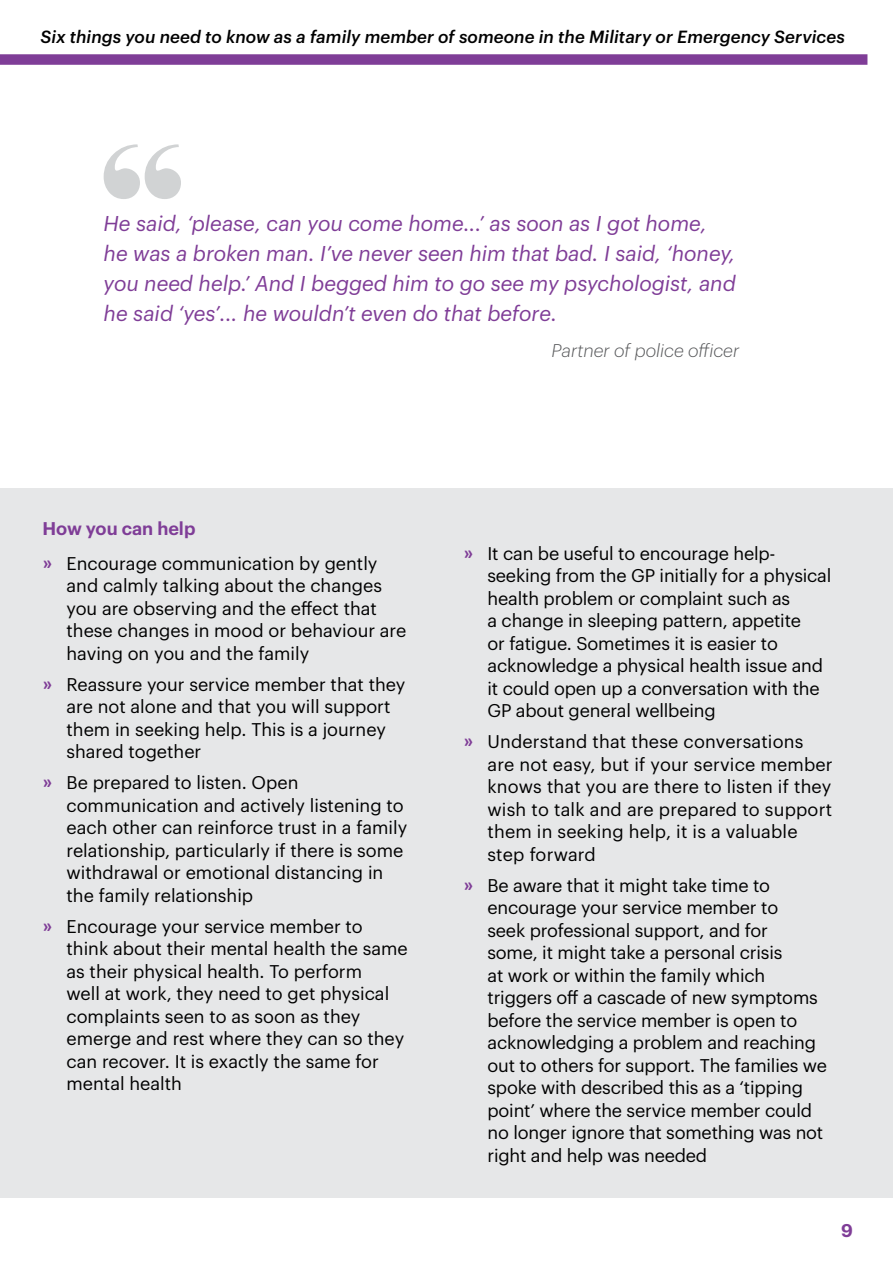
<style>
.page{position:relative;width:893px;height:1263px;background:#fff}
.page>*{position:absolute;margin:0;border:0;box-sizing:border-box;transform-origin:0 0}
.t1{font:italic 21px/30px "Graphik";color:#7f3d97}
.t2{font:18px/22.5px "Graphik";color:#000}
.t3{font:italic 300 18px "Graphik";color:#58595b}
.t4{font:600 18px "Graphik";color:#7f3d97}
.t5{font:italic 500 17.25px "Graphik";letter-spacing:.005em;color:#000}
.s1{font-weight:600;color:#7f3d97}
.s2{font-family:"Calibri";font-weight:700;color:#7f3d97}
</style>
<div class="page">
<div style="left:0;top:54px;width:867px;height:11px;background:#7f3d97"></div>
<div style="left:0;top:488px;width:893px;height:709px;background:#e6e7e8"></div>
<svg style="left:104px;top:144px;width:77px;height:55px"></svg>
<p class="t5" style="left:41px;top:24px;width:806px">Six things you need to know as a family member of someone in the Military or Emergency Services</p>
<p class="t1" style="left:104px;top:207px;width:634px">He said, ‘please, can you come home...’ as soon as I got home, he was a broken man. I’ve never seen him that bad. I said, ‘honey, you need help.’ And I begged him to go see my psychologist, and he said ‘yes’... he wouldn’t even do that before.</p>
<p class="t3" style="left:551px;top:337px;width:189px">Partner of police officer</p>
<p class="t2" style="left:43px;top:509px;width:336px;line-height:35.2px"><span class="s1">How you can help<br></span><span class="s2">»</span> Encourage communication by gently</p>
<p class="t2" style="left:67px;top:573px;width:341px">and calmly talking about the changes you are observing and the effect that these changes in mood or behaviour are having on you and the family</p>
<p class="t2" style="left:67px;top:672px;width:340px;text-indent:-24px"><span class="s2">»</span> Reassure your service member that they are not alone and that you will support them in seeking help. This is a journey shared together</p>
<p class="t2" style="left:67px;top:770px;width:342px;text-indent:-24px"><span class="s2">»</span> Be prepared to listen. Open communication and actively listening to each other can reinforce trust in a family relationship, particularly if there is some withdrawal or emotional distancing in the family relationship</p>
<p class="t2" style="left:67px;top:914px;width:343px;text-indent:-24px"><span class="s2">»</span> Encourage your service member to think about their mental health the same as their physical health. To perform<br>well at work, they need to get physical complaints seen to as soon as they emerge and rest where they can so they can recover. It is exactly the same for mental health</p>
<p class="t2" style="left:487px;top:540px;width:345px;text-indent:-24px"><span class="s2">»</span> It can be useful to encourage help&shy;seeking from the GP initially for a physical health problem or complaint such as<br>a change in sleeping pattern, appetite<br>or fatigue. Sometimes it is easier to acknowledge a physical health issue and it could open up a conversation with the GP about general wellbeing</p>
<p class="t2" style="left:487px;top:729px;width:347px;text-indent:-24px"><span class="s2">»</span> Understand that these conversations are not easy, but if your service member knows that you are there to listen if they wish to talk and are prepared to support them in seeking help, it is a valuable step forward</p>
<p class="t2" style="left:487px;top:872px;width:341px;text-indent:-24px"><span class="s2">»</span> Be aware that it might take time to encourage your service member to<br>seek professional support, and for<br>some, it might take a personal crisis<br>at work or within the family which triggers off a cascade of new symptoms before the service member is open to acknowledging a problem and reaching out to others for support. The families we spoke with described this as a ‘tipping point’ where the service member could no longer ignore that something was not right and help was needed</p>
<p class="t4" style="left:841px;top:1217px;width:13px">9</p>
</div>
